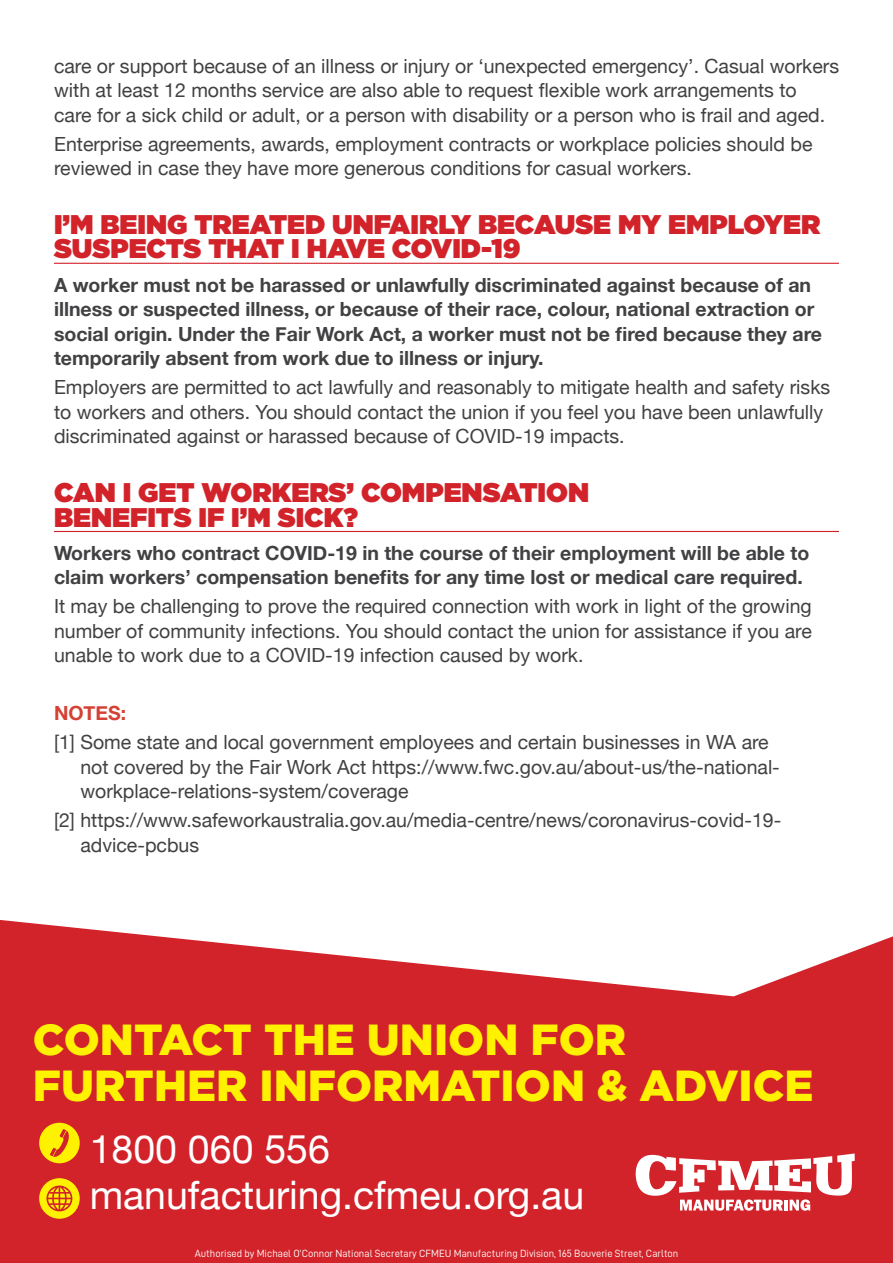
<style>
.page{position:relative;width:893px;height:1263px;background:#fff}
.page>*{position:absolute;margin:0;border:0;box-sizing:border-box;transform-origin:0 0}
.t1{font:900 43.5px/45.6px "Gotham";color:#fff200}
.t2{font:39.3px/46px "Helvetica Neue";color:#fff}
.t3{font:900 27px/24.6px "Gotham";color:#d2232a}
.t4{font:19.5px/24.6px "Helvetica Neue";color:#414042}
.t5{font:700 19.5px/24.6px "Helvetica Neue";color:#414042}
.t6{font:700 19.5px "Helvetica Neue";color:#d54134}
.t7{font:10.5px "D DIN";color:#fff}
</style>
<div class="page">
<hr style="left:54px;top:263px;width:785px;height:1px;background:#d2232a">
<hr style="left:54px;top:531px;width:785px;height:1px;background:#d2232a">
<svg style="left:0;top:920px;width:893px;height:343px;background:#d73d43"></svg>
<svg style="left:635px;top:1153px;width:220px;height:58px"></svg>
<div style="left:39px;top:1123px;width:41px;height:40px;background:#fff200;border-radius:50%"></div>
<svg style="left:50px;top:1129px;width:19px;height:28px"></svg>
<div style="left:39px;top:1178px;width:41px;height:41px;background:#fff200;border-radius:50%"></div>
<svg style="left:46px;top:1185px;width:26px;height:26px"></svg>
<p class="t4" style="left:54px;top:54px;width:787px">care or support because of an illness or injury or ‘unexpected emergency’. Casual workers with at least 12 months service are also able to request flexible work arrangements to<br>care for a sick child or adult, or a person with disability or a person who is frail and aged.</p>
<p class="t4" style="left:54px;top:133px;width:760px">Enterprise agreements, awards, employment contracts or workplace policies should be reviewed in case they have more generous conditions for casual workers.</p>
<h3 class="t3" style="left:54px;top:212px;width:768px">I’M BEING TREATED UNFAIRLY BECAUSE MY EMPLOYER<br>SUSPECTS THAT I HAVE COVID-19</h3>
<p class="t5" style="left:54px;top:273px;width:770px">A worker must not be harassed or unlawfully discriminated against because of an illness or suspected illness, or because of their race, colour, national extraction or social origin. Under the Fair Work Act, a worker must not be fired because they are temporarily absent from work due to illness or injury.</p>
<p class="t4" style="left:54px;top:376px;width:778px">Employers are permitted to act lawfully and reasonably to mitigate health and safety risks to workers and others. You should contact the union if you feel you have been unlawfully discriminated against or harassed because of COVID-19 impacts.</p>
<h3 class="t3" style="left:54px;top:480px;width:537px">CAN I GET WORKERS’ COMPENSATION<br>BENEFITS IF I’M SICK?</h3>
<p class="t5" style="left:54px;top:541px;width:757px">Workers who contract COVID-19 in the course of their employment will be able to claim workers’ compensation benefits for any time lost or medical care required.</p>
<p class="t4" style="left:54px;top:595px;width:759px;text-align:justify">It may be challenging to prove the required connection with work in light of the growing number of community infections. You should contact the union for assistance if you are unable to work due to a COVID-19 infection caused by work.</p>
<p class="t6" style="left:54px;top:698px;width:74px">NOTES:</p>
<p class="t4" style="left:80px;top:731px;width:701px;text-indent:-26px">[1] Some state and local government employees and certain businesses in WA are not covered by the Fair Work Act https://www.fwc.gov.au/about-us/the-national&shy;workplace-relations-system/coverage</p>
<p class="t4" style="left:80px;top:809px;width:702px;text-indent:-26px">[2] https://www.safeworkaustralia.gov.au/media-centre/news/coronavirus-covid-19- advice-pcbus</p>
<h1 class="t1" style="left:33px;top:1016px;width:782px">CONTACT THE UNION FOR<br>FURTHER INFORMATION &amp; ADVICE</h1>
<h2 class="t2" style="left:90px;top:1128px;width:496px">1800 060 556 manufacturing.cfmeu.org.au</h2>
<p class="t7" style="left:195px;top:1247px;width:485px">Authorised by Michael O’Connor National Secretary CFMEU Manufacturing Division, 165 Bouverie Street, Carlton</p>
</div>
